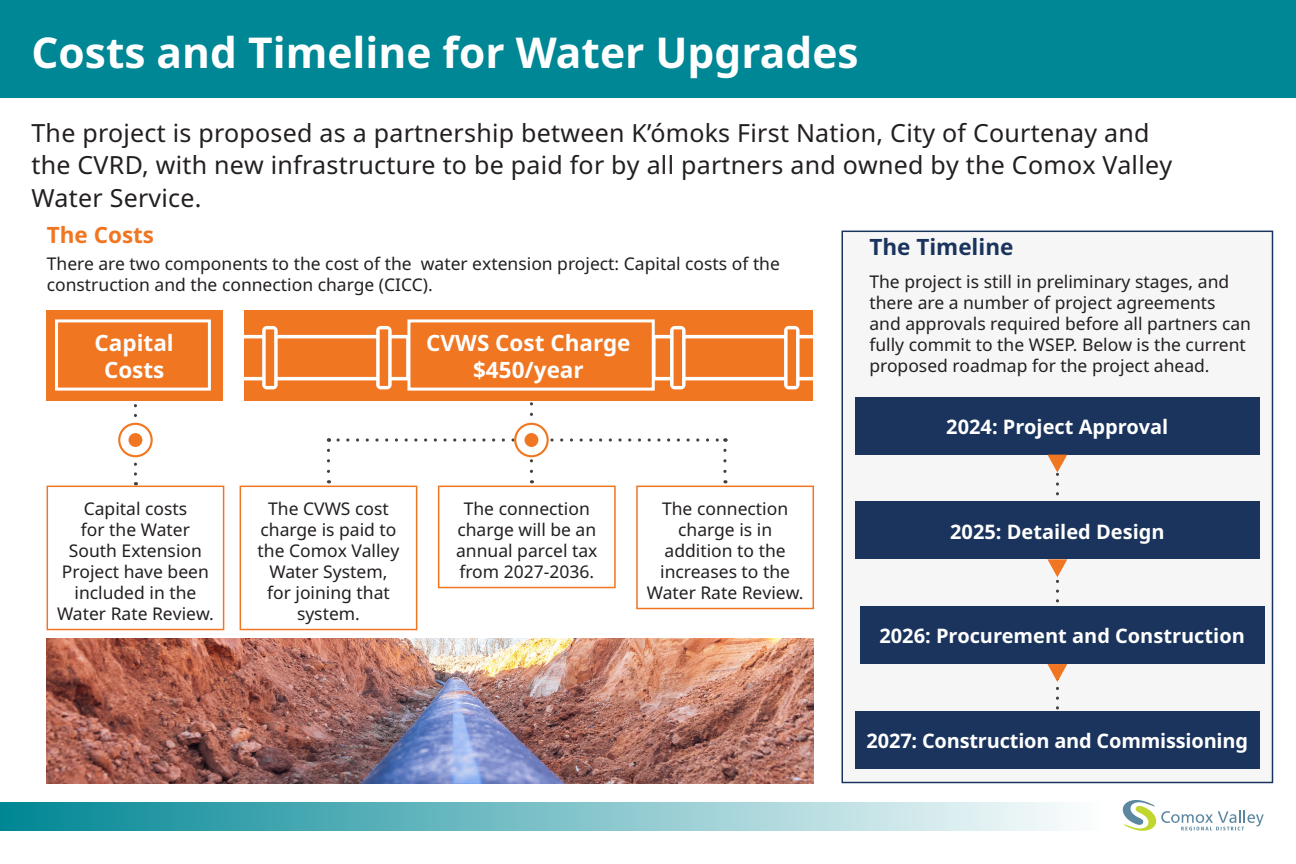
<style>
.page{position:relative;width:1296px;height:864px;background:#fff}
.page>*{position:absolute;margin:0;border:0;box-sizing:border-box;transform-origin:0 0}
.t1{font:700 42.5px "BC Sans";color:#fff}
.t2{font:25px/32.5px "BC Sans";letter-spacing:.01em;color:#231f20}
.t3{font:700 22.5px/27px "BC Sans";color:#fff;text-align:center}
.t4{font:700 22.5px "BC Sans";color:#1a345d}
.t5{font:700 22.5px "BC Sans";color:#f07622}
.t6{font:700 20px "BC Sans";color:#fff}
.t7{font:17.5px/21px "BC Sans";color:#231f20;text-align:center}
</style>
<div class="page">
<svg style="left:530px;top:400px;width:3px;height:23px"></svg>
<div style="left:0;top:0;width:1296px;height:97px;background:#008795"></div>
<div style="left:243px;top:310px;width:571px;height:90px;background:#f07622"></div>
<div style="left:47px;top:486px;width:177px;height:144px;border:2px solid #f07622"></div>
<div style="left:438px;top:486px;width:178px;height:102px;border:2px solid #f07622"></div>
<div style="left:636px;top:486px;width:178px;height:123px;border:2px solid #f07622"></div>
<div style="left:240px;top:486px;width:177px;height:144px;border:2px solid #f07622"></div>
<svg style="left:338px;top:435px;width:389px;height:36px"></svg>
<svg style="left:327px;top:438px;width:3px;height:33px"></svg>
<svg style="left:134px;top:400px;width:3px;height:74px"></svg>
<svg style="left:515px;top:424px;width:33px;height:32px"></svg>
<div style="left:514px;top:423px;width:35px;height:34px;border:2px solid #f07622;border-radius:50%"></div>
<div style="left:525px;top:433px;width:13px;height:14px;background:#f07622;border-radius:50%"></div>
<div style="left:119px;top:424px;width:33px;height:32px;background:#fff;border-radius:50%"></div>
<div style="left:118px;top:423px;width:35px;height:34px;border:2px solid #f07622;border-radius:50%"></div>
<div style="left:128px;top:433px;width:14px;height:14px;background:#f07622;border-radius:50%"></div>
<svg style="left:655px;top:322px;width:159px;height:71px"></svg>
<svg style="left:243px;top:322px;width:164px;height:71px"></svg>
<div style="left:407px;top:319px;width:248px;height:72px;border:3px solid #fff"></div>
<img style="left:47px;top:639px;width:767px;height:144px">
<div style="left:0;top:802px;width:1102px;height:28px;background:linear-gradient(to right,#008694,#fdfdfe)"></div>
<svg style="left:1122px;top:800px;width:142px;height:31px"></svg>
<div style="left:46px;top:310px;width:176px;height:90px;background:#f07622"></div>
<div style="left:55px;top:319px;width:156px;height:72px;border:3px solid #fff"></div>
<div style="left:842px;top:231px;width:431px;height:552px;background:#f6f6f6;border:2px solid #1a345d"></div>
<div style="left:855px;top:397px;width:405px;height:58px;background:#1a345d"></div>
<div style="left:860px;top:606px;width:404px;height:58px;background:#1a345d"></div>
<div style="left:855px;top:711px;width:405px;height:58px;background:#1a345d"></div>
<div style="left:855px;top:502px;width:405px;height:57px;background:#1a345d"></div>
<svg style="left:1047px;top:455px;width:20px;height:255px"></svg>
<p class="t1" style="left:32px;top:22px;width:829px">Costs and Timeline for Water Upgrades</p>
<p class="t2" style="left:32px;top:117px;width:1142px">The project is proposed as a partnership between K’ómoks First Nation, City of Courtenay and the CVRD, with new infrastructure to be paid for by all partners and owned by the Comox Valley<br>Water Service.</p>
<p class="t5" style="left:47px;top:219px;width:109px">The Costs</p>
<p class="t4" style="left:869px;top:231px;width:146px">The Timeline</p>
<p class="t7" style="left:869px;top:272px;width:383px;text-align:left">The project is still in preliminary stages, and there are a number of project agreements and approvals required before all partners can fully commit to the WSEP. Below is the current proposed roadmap for the project ahead.</p>
<p class="t7" style="left:47px;top:254px;width:735px;text-align:left">There are two components to the cost of the water extension project: Capital costs of the construction and the connection charge (CICC).</p>
<p class="t3" style="left:95px;top:330px;width:81px">Capital<br>Costs</p>
<p class="t3" style="left:426px;top:330px;width:206px">CVWS Cost Charge</p>
<p class="t3" style="left:473px;top:357px;width:112px">$450/year</p>
<p class="t7" style="left:57px;top:498px;width:158px">Capital costs<br>for the Water<br>South Extension<br>Project have been included in the<br>Water Rate Review.</p>
<p class="t7" style="left:456px;top:498px;width:143px">The connection charge will be an annual parcel tax from 2027-2036.</p>
<p class="t7" style="left:647px;top:498px;width:158px">The connection charge is in addition to the increases to the<br>Water Rate Review.</p>
<p class="t7" style="left:258px;top:498px;width:143px">The CVWS cost charge is paid to the Comox Valley<br>Water System, for joining that system.</p>
<p class="t6" style="left:946px;top:413px;width:224px">2024: Project Approval</p>
<p class="t6" style="left:950px;top:517px;width:216px">2025: Detailed Design</p>
<p class="t6" style="left:879px;top:622px;width:367px">2026: Procurement and Construction</p>
<p class="t6" style="left:867px;top:727px;width:383px">2027: Construction and Commissioning</p>
</div>
